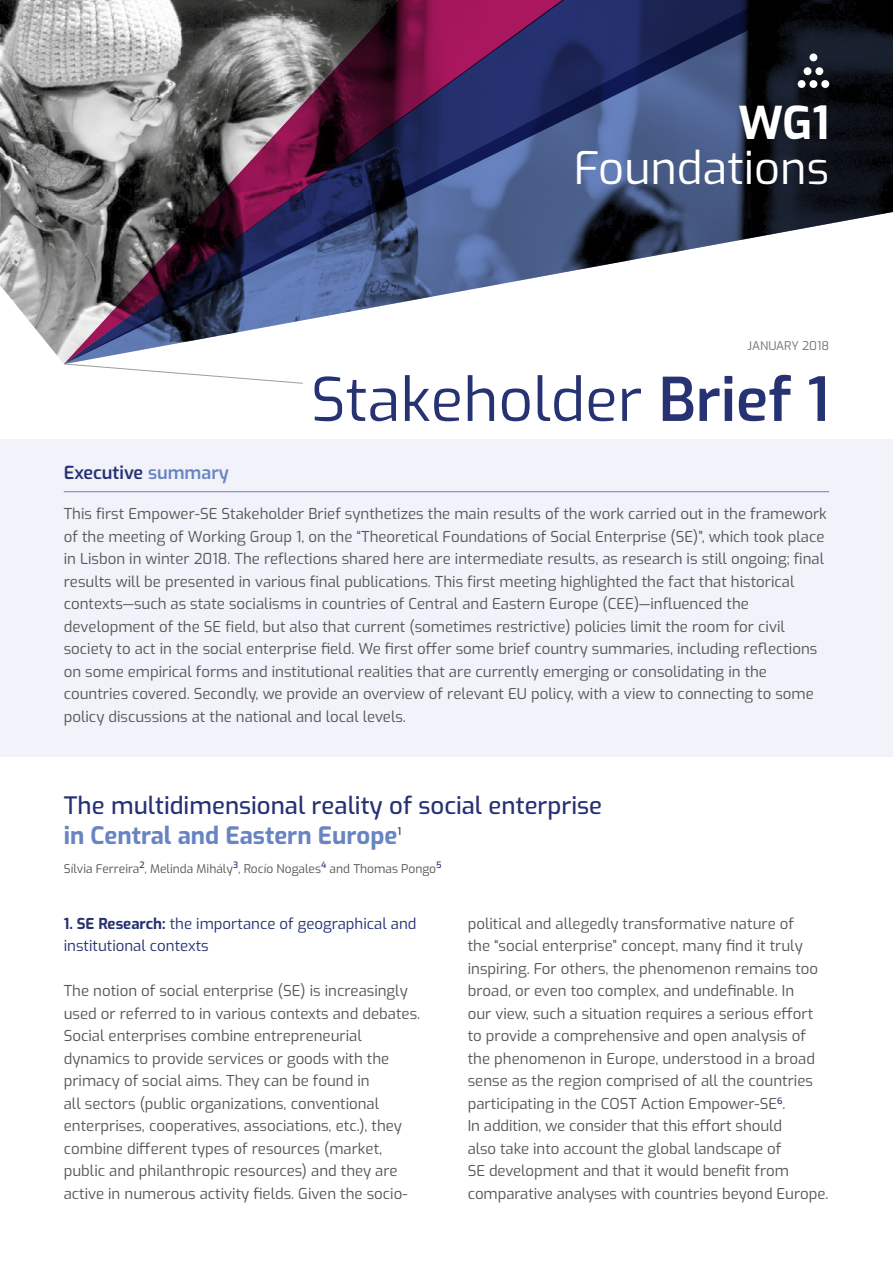
<style>
.page{position:relative;width:893px;height:1263px;background:#fff}
.page>*{position:absolute;margin:0;border:0;box-sizing:border-box;transform-origin:0 0}
.t1{font:60px "Exo";color:#263272}
.t2{font:45px "Exo";color:#fff}
.t3{font:700 45px "Exo";color:#fff}
.t4{font:500 24px/30px "Exo";color:#263272}
.t5{font:600 18px "Exo";color:#263272}
.t6{font:15px/22.5px "Exo";color:#575756}
.Título_de_parte{font:15px/22.5px "Exo";color:#263272}
.t7{font:12px "Exo";color:#575756}
.t8{font:12px "Exo";color:#767474}
.t9{font:500 10.5px "Exo";color:#263272}
.s1{font-weight:600}
.s2{color:#6884c2}
.s3{font-weight:700;color:#6884c2}
.s4{font-weight:700}
</style>
<div class="page">
<img style="left:0;top:0;width:64px;height:363px">
<svg style="left:844px;top:0;width:49px;height:221px"></svg>
<svg style="left:63px;top:363px;width:240px;height:21px"></svg>
<svg style="left:64px;top:0;width:780px;height:364px"></svg>
<div style="left:0;top:440px;width:893px;height:317px;background:#f1f2fa"></div>
<hr style="left:64px;top:491px;width:765px;height:1px;background:#6884c2">
<div style="left:804px;top:67px;width:7px;height:8px;background:#fff;border-radius:50%"></div>
<div style="left:815px;top:67px;width:8px;height:8px;background:#fff;border-radius:50%"></div>
<div style="left:798px;top:80px;width:8px;height:8px;background:#fff;border-radius:50%"></div>
<div style="left:809px;top:80px;width:8px;height:8px;background:#fff;border-radius:50%"></div>
<div style="left:821px;top:80px;width:8px;height:8px;background:#fff;border-radius:50%"></div>
<div style="left:809px;top:53px;width:8px;height:8px;background:#fff;border-radius:50%"></div>
<p class="t3" style="left:738px;top:88px;width:92px">WG1</p>
<p class="t2" style="left:574px;top:134px;width:257px">Foundations</p>
<p class="t8" style="left:747px;top:337px;width:83px">JANUARY 2018</p>
<p class="t1" style="left:311px;top:355px;width:520px">Stakeholder <span class="s1">Brief 1</span></p>
<p class="t5" style="left:64px;top:458px;width:167px">Executive <span class="s2">summary</span></p>
<p class="t6" style="left:64px;top:502px;width:765px">This first Empower-SE Stakeholder Brief synthetizes the main results of the work carried out in the framework of the meeting of Working Group 1, on the “Theoretical Foundations of Social Enterprise (SE)”, which took place in Lisbon in winter 2018. The reflections shared here are intermediate results, as research is still ongoing; final results will be presented in various final publications. This first meeting highlighted the fact that historical contexts—such as state socialisms in countries of Central and Eastern Europe (CEE)—influenced the development of the SE field, but also that current (sometimes restrictive) policies limit the room for civil society to act in the social enterprise field. We first offer some brief country summaries, including reflections on some empirical forms and institutional realities that are currently emerging or consolidating in the countries covered. Secondly, we provide an overview of relevant EU policy, with a view to connecting to some policy discussions at the national and local levels.</p>
<p class="t4" style="left:64px;top:788px;width:540px">The multidimensional reality of social enterprise <span class="s3">in Central and Eastern Europe</span></p>
<p class="t9" style="left:397px;top:823px;width:5px">1</p>
<p class="t7" style="left:64px;top:860px;width:379px">Sílvia Ferreira<sup>2</sup>, Melinda Mihály<sup>3</sup>, Rocío Nogales<sup>4</sup> and Thomas Pongo<sup>5</sup></p>
<p class="Título_de_parte" style="left:64px;top:911px;width:354px"><span class="s4">1. SE Research:</span> the importance of geographical and institutional contexts</p>
<p class="t6" style="left:64px;top:979px;width:358px">The notion of social enterprise (SE) is increasingly used or referred to in various contexts and debates.<br>Social enterprises combine entrepreneurial dynamics to provide services or goods with the primacy of social aims. They can be found in<br>all sectors (public organizations, conventional enterprises, cooperatives, associations, etc.), they combine different types of resources (market, public and philanthropic resources) and they are active in numerous activity fields. Given the socio-</p>
<p class="t6" style="left:468px;top:911px;width:362px">political and allegedly transformative nature of<br>the “social enterprise” concept, many find it truly inspiring. For others, the phenomenon remains too broad, or even too complex, and undefinable. In<br>our view, such a situation requires a serious effort to provide a comprehensive and open analysis of the phenomenon in Europe, understood in a broad sense as the region comprised of all the countries participating in the COST Action Empower-SE<sup>6</sup>.<br>In addition, we consider that this effort should<br>also take into account the global landscape of<br>SE development and that it would benefit from comparative analyses with countries beyond Europe.</p>
</div>
